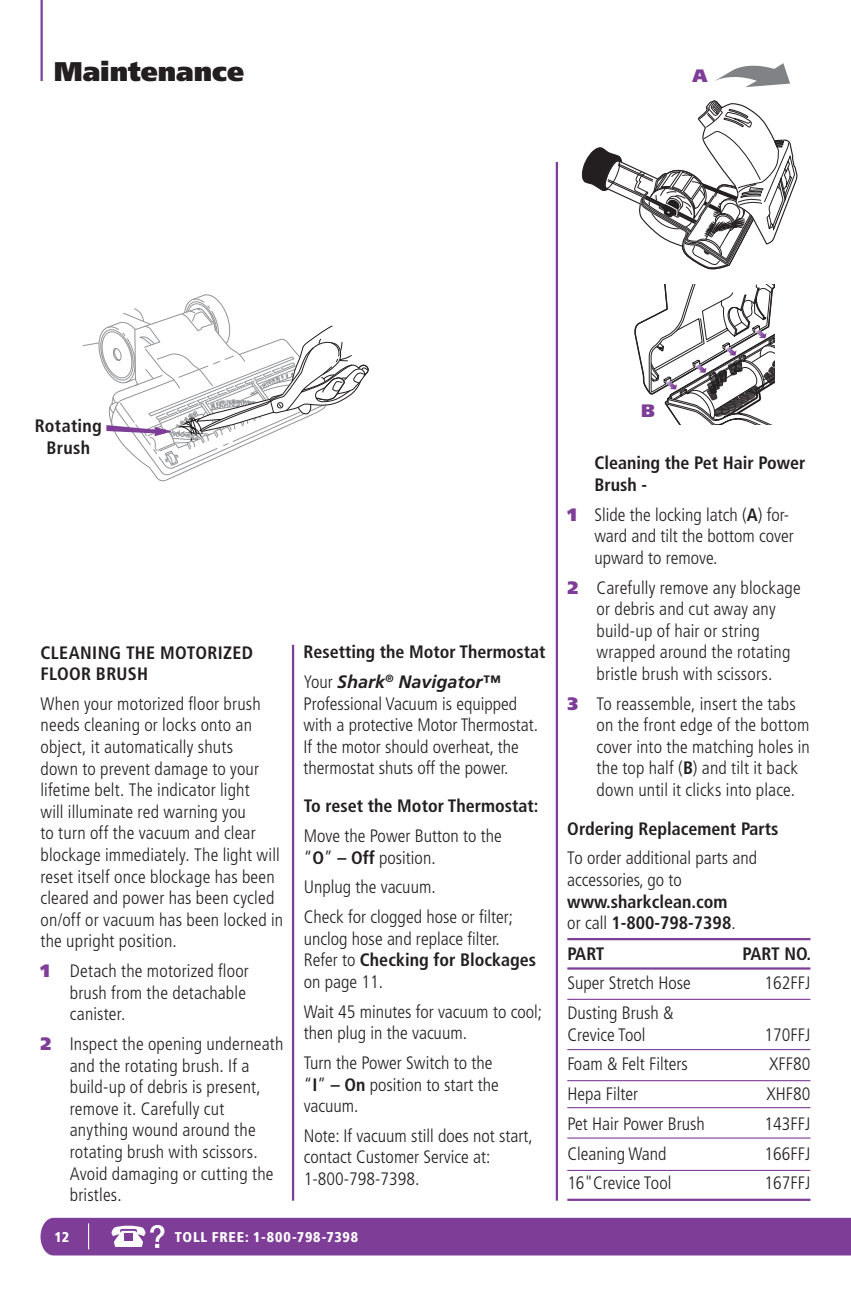
<style>
.page{position:relative;width:851px;height:1296px;background:#fff}
.page>*{position:absolute;margin:0;border:0;box-sizing:border-box;transform-origin:0 0}
.t1{font:900 27px "Frutiger LT Std";color:#231f20}
.t2{font:300 condensed 18px/21.6px "Frutiger LT Std";letter-spacing:.005em;color:#231f20}
.t3{font:700 condensed 18px/21.6px "Frutiger LT Std";color:#231f20}
.t4{font:700 condensed 18px/21.6px "Frutiger LT Std";letter-spacing:.02em;color:#231f20}
.t5{font:900 18px "Frutiger LT Std";color:#7e3e98}
.t6{font:900 condensed 14.17px "Frutiger LT Std";letter-spacing:.055em;color:#fff}
.s1{font-weight:900;font-stretch:normal;color:#7e3e98}
.s2{font-weight:300}
.s3{font-style:italic;font-stretch:normal}
.s4{font-weight:700}
</style>
<div class="page">
<div style="left:40px;top:1218px;width:810px;height:38px;background:#7e3e98"></div>
<hr style="left:40px;top:0;width:3px;height:81px;background:#7e3e98">
<hr style="left:555px;top:162px;width:3px;height:1039px;background:#7e3e98">
<hr style="left:292px;top:645px;width:2px;height:556px;background:#7e3e98">
<svg style="left:83px;top:294px;width:285px;height:187px"></svg>
<hr style="left:567px;top:938px;width:243px;height:2px;background:#7e3e98">
<hr style="left:567px;top:967px;width:243px;height:3px;background:#7e3e98">
<hr style="left:567px;top:999px;width:243px;height:1px;background:#7e3e98">
<hr style="left:567px;top:1049px;width:243px;height:1px;background:#7e3e98">
<hr style="left:567px;top:1080px;width:243px;height:1px;background:#7e3e98">
<hr style="left:567px;top:1107px;width:243px;height:1px;background:#7e3e98">
<hr style="left:567px;top:1137px;width:243px;height:2px;background:#7e3e98">
<hr style="left:567px;top:1199px;width:243px;height:2px;background:#7e3e98">
<hr style="left:567px;top:1170px;width:243px;height:1px;background:#7e3e98">
<svg style="left:581px;top:100px;width:216px;height:170px"></svg>
<svg style="left:715px;top:63px;width:75px;height:24px"></svg>
<svg style="left:634px;top:284px;width:141px;height:141px"></svg>
<h1 class="t1" style="left:54px;top:55px;width:192px">Maintenance</h1>
<p class="t5" style="left:692px;top:65px;width:16px">A</p>
<p class="t3" style="left:35px;top:415px;width:69px;text-align:center">Rotating<br>Brush</p>
<p class="t4" style="left:40px;top:642px;width:214px">CLEANING THE MOTORIZED<br>FLOOR BRUSH</p>
<p class="t2" style="left:40px;top:693px;width:244px">When your motorized floor brush needs cleaning or locks onto an object, it automatically shuts<br>down to prevent damage to your lifetime belt. The indicator light<br>will illuminate red warning you<br>to turn off the vacuum and clear blockage immediately. The light will reset itself once blockage has been cleared and power has been cycled on/off or vacuum has been locked in the upright position.</p>
<p class="t2" style="left:70px;top:960px;width:181px;text-indent:-29px"><span class="s1">1</span> Detach the motorized floor brush from the detachable canister.</p>
<p class="t2" style="left:70px;top:1033px;width:215px;text-indent:-29px"><span class="s1">2</span> Inspect the opening underneath and the rotating brush. If a build-up of debris is present, remove it. Carefully cut anything wound around the rotating brush with scissors.<br>Avoid damaging or cutting the bristles.</p>
<p class="t3" style="left:303px;top:637px;width:244px;line-height:29.7px">Resetting the Motor Thermostat<br><span class="s2">Your</span> <span class="s3">Shark</span><sup>®</sup> <span class="s3">Navigator™</span></p>
<p class="t2" style="left:303px;top:693px;width:236px">Professional Vacuum is equipped with a protective Motor Thermostat.<br>If the motor should overheat, the thermostat shuts off the power.</p>
<p class="t3" style="left:304px;top:795px;width:236px">To reset the Motor Thermostat:</p>
<p class="t2" style="left:304px;top:825px;width:199px">Move the Power Button to the “<span class="s4">O</span>” <span class="s4">– Off</span> position.</p>
<p class="t2" style="left:304px;top:873px;width:211px;line-height:29.7px">Unplug the vacuum.<br>Check for clogged hose or filter;</p>
<p class="t2" style="left:304px;top:928px;width:234px">unclog hose and replace filter.<br>Refer to <span class="s4">Checking for Blockages </span>on page 11.</p>
<p class="t2" style="left:304px;top:1001px;width:239px">Wait 45 minutes for vacuum to cool; then plug in the vacuum.</p>
<p class="t2" style="left:304px;top:1052px;width:196px">Turn the Power Switch to the “<span class="s4">I</span>” <span class="s4">– On</span> position to start the vacuum.</p>
<p class="t2" style="left:304px;top:1125px;width:230px">Note: If vacuum still does not start, contact Customer Service at:<br>1-800-798-7398.</p>
<p class="t6" style="left:55px;top:1228px;width:16px">12</p>
<p class="t6" style="left:175px;top:1228px;width:185px">TOLL FREE: 1-800-798-7398</p>
<p class="t5" style="left:641px;top:400px;width:16px">B</p>
<p class="t3" style="left:594px;top:452px;width:213px">Cleaning the Pet Hair Power<br>Brush -</p>
<p class="t2" style="left:594px;top:504px;width:201px;text-indent:-27px"><span class="s1">1</span> Slide the locking latch (<span class="s4">A</span>) for&shy;ward and tilt the bottom cover upward to remove.</p>
<p class="t2" style="left:596px;top:577px;width:206px;text-indent:-29px"><span class="s1">2</span> Carefully remove any blockage or debris and cut away any build-up of hair or string wrapped around the rotating bristle brush with scissors.</p>
<p class="t2" style="left:596px;top:693px;width:215px;text-indent:-29px"><span class="s1">3</span> To reassemble, insert the tabs on the front edge of the bottom cover into the matching holes in the top half (<span class="s4">B</span>) and tilt it back down until it clicks into place.</p>
<p class="t3" style="left:567px;top:818px;width:212px">Ordering Replacement Parts</p>
<p class="t2" style="left:567px;top:848px;width:191px">To order additional parts and accessories, go to</p>
<p class="t3" style="left:567px;top:891px;width:170px">www.sharkclean.com <span class="s2">or call</span> 1-800-798-7398<span class="s2">.</span></p>
<p class="t3" style="left:567px;top:943px;width:39px">PART</p>
<p class="t3" style="left:742px;top:943px;width:70px">PART NO.</p>
<p class="t2" style="left:567px;top:973px;width:125px">Super Stretch Hose</p>
<p class="t2" style="left:764px;top:973px;width:47px">162FFJ</p>
<p class="t2" style="left:567px;top:1002px;width:108px">Dusting Brush &amp;<br>Crevice Tool</p>
<p class="t2" style="left:764px;top:1024px;width:47px">170FFJ</p>
<p class="t2" style="left:567px;top:1054px;width:122px">Foam &amp; Felt Filters</p>
<p class="t2" style="left:769px;top:1054px;width:43px">XFF80</p>
<p class="t2" style="left:567px;top:1083px;width:72px">Hepa Filter</p>
<p class="t2" style="left:766px;top:1083px;width:45px">XHF80</p>
<p class="t2" style="left:567px;top:1113px;width:139px">Pet Hair Power Brush</p>
<p class="t2" style="left:764px;top:1113px;width:47px">143FFJ</p>
<p class="t2" style="left:567px;top:1143px;width:100px">Cleaning Wand</p>
<p class="t2" style="left:764px;top:1143px;width:47px">166FFJ</p>
<p class="t2" style="left:567px;top:1172px;width:105px">16"Crevice Tool</p>
<p class="t2" style="left:764px;top:1172px;width:47px">167FFJ</p>
</div>
